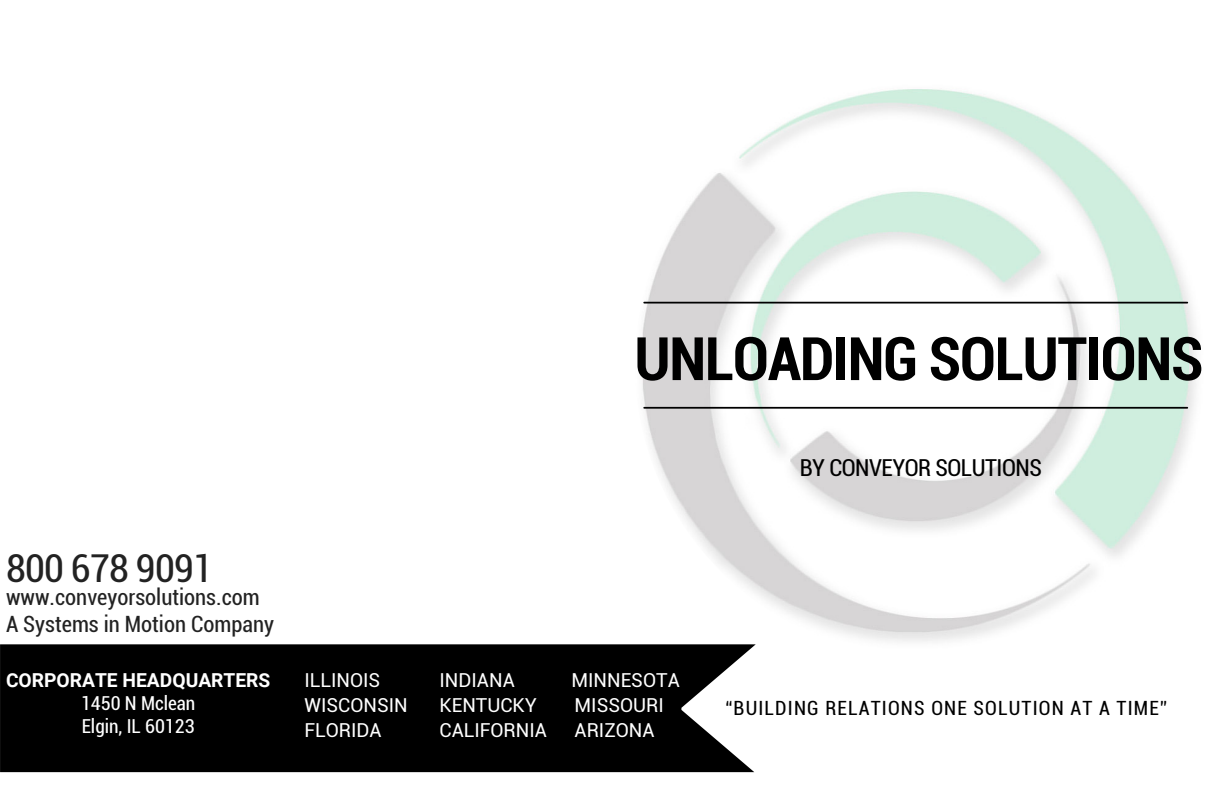
<style>
.page{position:relative;width:1224px;height:792px;background:#fff}
.page>*{position:absolute;margin:0;border:0;box-sizing:border-box;transform-origin:0 0}
.t1{font:700 condensed 60px "Roboto";letter-spacing:-.02em;color:#000}
.t2{font:condensed 38.5px "Roboto";letter-spacing:-.02em;color:#222}
.t3{font:condensed 23.4px "Roboto";letter-spacing:-.02em;color:#000}
.t4{font:condensed 22.4px/26.9px "Roboto";color:#222}
.t5{font:condensed 19.6px "Roboto";letter-spacing:.06em;color:#000}
.t6{font:19.2px "Roboto";color:#fff}
.t7{font:condensed 19.2px/23.1px "Roboto";color:#fff}
.t8{font:700 19.2px "Roboto";color:#fff}
</style>
<div class="page">
<div style="left:0;top:644px;width:756px;height:128px;background:#000"></div>
<img style="left:635px;top:73px;width:584px;height:583px;border-radius:291px">
<hr style="left:643px;top:302px;width:545px;height:2px;background:#000">
<hr style="left:643px;top:407px;width:545px;height:2px;background:#000">
<h1 class="t1" style="left:634px;top:317px;width:570px">UNLOADING SOLUTIONS</h1>
<h2 class="t2" style="left:6px;top:541px;width:209px">800 678 9091</h2>
<p class="t4" style="left:6px;top:583px;width:270px">www.conveyorsolutions.com<br>A Systems in Motion Company</p>
<p class="t8" style="left:6px;top:667px;width:266px">CORPORATE HEADQUARTERS</p>
<p class="t7" style="left:81px;top:691px;width:116px">1450 N Mclean<br>Elgin, IL 60123</p>
<p class="t6" style="left:305px;top:667px;width:77px">ILLINOIS</p>
<p class="t6" style="left:440px;top:667px;width:77px">INDIANA</p>
<p class="t6" style="left:571px;top:667px;width:110px">MINNESOTA</p>
<p class="t6" style="left:305px;top:692px;width:105px">WISCONSIN</p>
<p class="t6" style="left:440px;top:692px;width:99px">KENTUCKY</p>
<p class="t6" style="left:575px;top:692px;width:91px">MISSOURI</p>
<p class="t6" style="left:305px;top:717px;width:79px">FLORIDA</p>
<p class="t6" style="left:440px;top:717px;width:109px">CALIFORNIA</p>
<p class="t6" style="left:575px;top:717px;width:82px">ARIZONA</p>
<p class="t3" style="left:800px;top:451px;width:244px">BY CONVEYOR SOLUTIONS</p>
<p class="t5" style="left:726px;top:694px;width:443px">“BUILDING RELATIONS ONE SOLUTION AT A TIME”</p>
</div>
